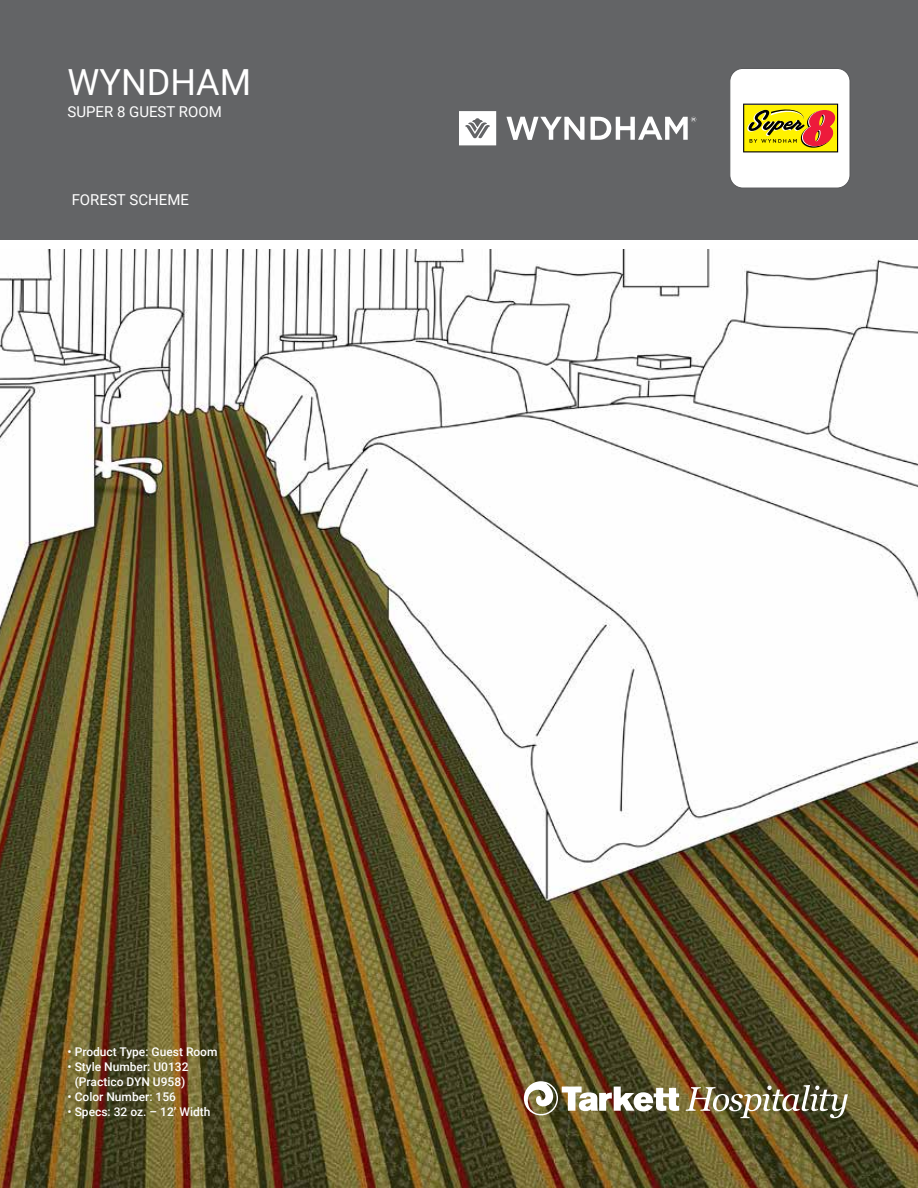
<style>
.page{position:relative;width:918px;height:1188px;background:#fff}
.page>*{position:absolute;margin:0;border:0;box-sizing:border-box;transform-origin:0 0}
.t1{font:36px "Roboto";color:#fff}
.t2{font:15px "Roboto";color:#fff}
.t3{font:15px "Roboto";color:#fff}
.t4{font:500 12px/15px "Roboto";color:#fff;text-align:center}
</style>
<div class="page">
<div style="left:0;top:0;width:918px;height:240px;background:#636466"></div>
<svg style="left:506px;top:117px;width:79px;height:23px"></svg>
<svg style="left:591px;top:117px;width:105px;height:23px"></svg>
<svg style="left:459px;top:111px;width:37px;height:34px"></svg>
<div style="left:730px;top:68px;width:120px;height:120px;background:#fff;border-radius:13px"></div>
<div style="left:729px;top:68px;width:121px;height:120px;border:1px solid #58595b;border-radius:13px"></div>
<svg style="left:743px;top:104px;width:95px;height:48px;background:#cfa418"></svg>
<img style="left:0;top:249px;width:918px;height:939px">
<img style="left:686px;top:1085px;width:162px;height:33px">
<img style="left:524px;top:1081px;width:155px;height:34px">
<h1 class="t1" style="left:68px;top:56px;width:185px">WYNDHAM</h1>
<p class="t2" style="left:68px;top:101px;width:156px">SUPER 8 GUEST ROOM</p>
<p class="t3" style="left:72px;top:189px;width:119px">FOREST SCHEME</p>
<p class="t4" style="left:68px;top:1044px;width:152px">• Product Type: Guest Room</p>
<p class="t4" style="left:68px;top:1059px;width:123px">• Style Number: U0132 (Practico DYN U958)</p>
<p class="t4" style="left:68px;top:1089px;width:110px">• Color Number: 156</p>
<p class="t4" style="left:68px;top:1104px;width:144px">• Specs: 32 oz. – 12’ Width</p>
</div>
